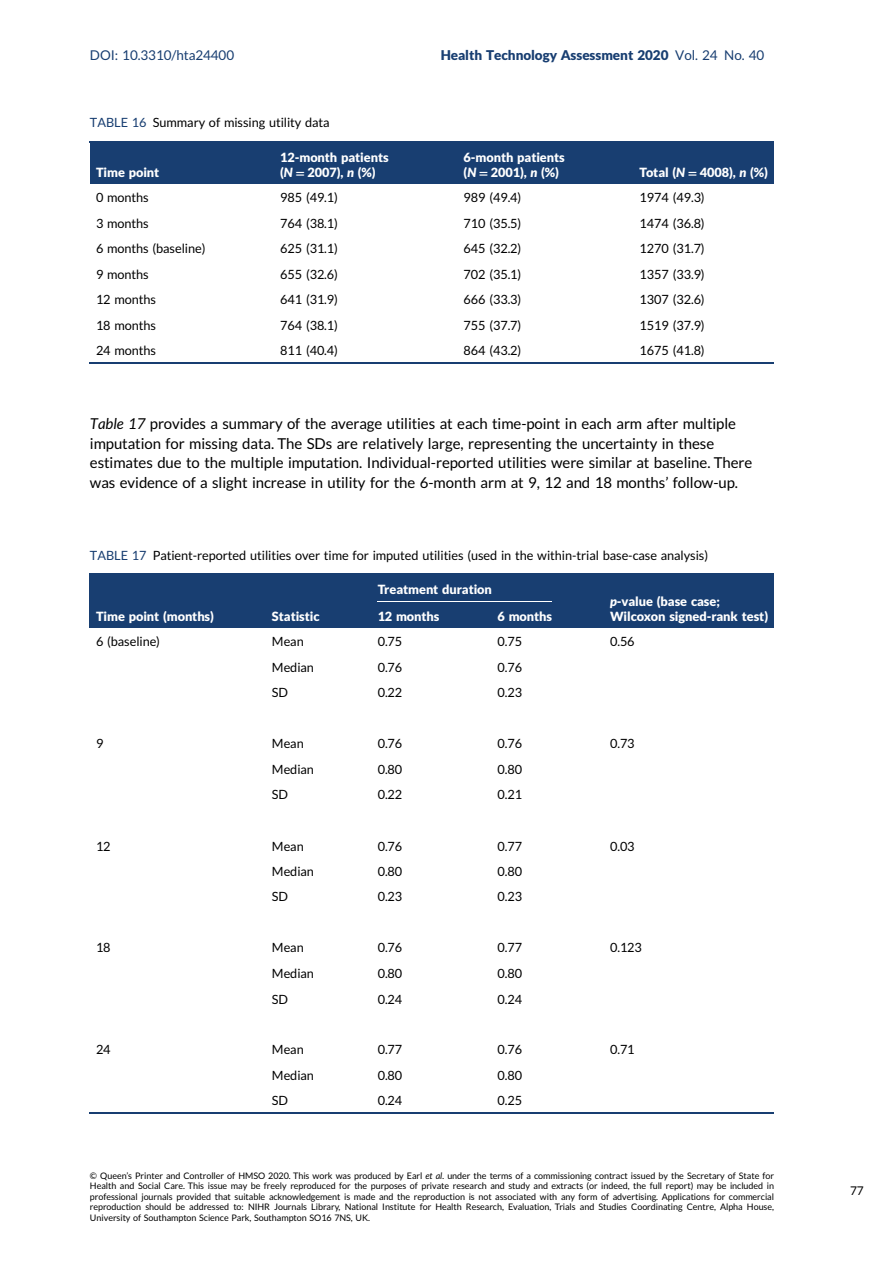
<style>
.page{position:relative;width:893px;height:1263px;background:#fff}
.page>*{position:absolute;margin:0;border:0;box-sizing:border-box;transform-origin:0 0}
.t1{font:15px/19.5px "Adv T Ta 9 c 1 b 374";color:#000}
.t2{font:13.5px "Adv T Tfac 587 ca.B";color:#183e71}
.t3{font:13.5px "Adv T Ta 9 c 1 b 374";color:#183e71}
.t4{font:12.75px "Adv T Ta 9 c 1 b 374";color:#000}
.t5{font:12.75px/15px "Adv T Tfac 587 ca.B";color:#fff}
.t6{font:12px "Adv T Ta 9 c 1 b 374";color:#000}
.t7{font:9px/10.5px "Adv T Ta 9 c 1 b 374";color:#000;text-align:justify}
.s1{font-family:"Adv T Ta 9 c 1 b 374"}
.s2{color:#183e71}
.s3{font-family:"Adv T Tdc 76 ebec.BI"}
.s4{font-family:"Adv TT8 b 40 f 9 c 2.B"}
.s5{font-family:"Adv T Teb 5 f 0 e 55.I"}
.s6{font-style:inherit}
</style>
<div class="page">
<div style="left:90px;top:142px;width:190px;height:42px;background:#183e71"></div>
<div style="left:205px;top:142px;width:259px;height:42px;background:#183e71"></div>
<div style="left:389px;top:142px;width:251px;height:42px;background:#183e71"></div>
<div style="left:565px;top:142px;width:209px;height:42px;background:#183e71"></div>
<hr style="left:90px;top:141px;width:684px;height:1px;background:#183e71">
<hr style="left:90px;top:362px;width:684px;height:2px;background:#183e71">
<div style="left:90px;top:574px;width:182px;height:54px;background:#183e71"></div>
<div style="left:214px;top:574px;width:164px;height:54px;background:#183e71"></div>
<div style="left:320px;top:574px;width:290px;height:27px;background:#183e71"></div>
<div style="left:552px;top:574px;width:222px;height:54px;background:#183e71"></div>
<div style="left:320px;top:601px;width:177px;height:27px;background:#183e71"></div>
<div style="left:439px;top:601px;width:171px;height:27px;background:#183e71"></div>
<hr style="left:90px;top:573px;width:684px;height:1px;background:#183e71">
<hr style="left:90px;top:1112px;width:684px;height:2px;background:#183e71">
<hr style="left:378px;top:601px;width:174px;height:1px;background:#fff">
<h2 class="t3" style="left:90px;top:50px;width:146px">DOI: 10.3310/hta24400</h2>
<h2 class="t2" style="left:441px;top:50px;width:325px">Health Technology Assessment 2020 <span class="s1">Vol. 24 No. 40</span></h2>
<h3 class="t4" style="left:90px;top:118px;width:241px"><span class="s2">TABLE 16</span> Summary of missing utility data</h3>
<h3 class="t5" style="left:96px;top:166px;width:65px">Time point</h3>
<h3 class="t5" style="left:280px;top:151px;width:110px">12-month patients (<span class="s3">N</span> <span class="s4">=</span> 2007), <span class="s3">n</span> (%)</h3>
<h3 class="t5" style="left:464px;top:151px;width:103px">6-month patients (<span class="s3">N</span> <span class="s4">=</span> 2001), <span class="s3">n</span> (%)</h3>
<h3 class="t5" style="left:640px;top:166px;width:130px">Total (<span class="s3">N</span> <span class="s4">=</span> 4008), <span class="s3">n</span> (%)</h3>
<h3 class="t4" style="left:96px;top:193px;width:54px">0 months</h3>
<h3 class="t4" style="left:280px;top:193px;width:59px">985 (49.1)</h3>
<h3 class="t4" style="left:464px;top:193px;width:59px">989 (49.4)</h3>
<h3 class="t4" style="left:640px;top:193px;width:67px">1974 (49.3)</h3>
<h3 class="t4" style="left:96px;top:219px;width:54px">3 months</h3>
<h3 class="t4" style="left:280px;top:219px;width:59px">764 (38.1)</h3>
<h3 class="t4" style="left:464px;top:219px;width:59px">710 (35.5)</h3>
<h3 class="t4" style="left:640px;top:219px;width:67px">1474 (36.8)</h3>
<h3 class="t4" style="left:96px;top:244px;width:111px">6 months (baseline)</h3>
<h3 class="t4" style="left:280px;top:244px;width:59px">625 (31.1)</h3>
<h3 class="t4" style="left:464px;top:244px;width:59px">645 (32.2)</h3>
<h3 class="t4" style="left:640px;top:244px;width:67px">1270 (31.7)</h3>
<h3 class="t4" style="left:96px;top:269px;width:54px">9 months</h3>
<h3 class="t4" style="left:280px;top:269px;width:59px">655 (32.6)</h3>
<h3 class="t4" style="left:464px;top:269px;width:59px">702 (35.1)</h3>
<h3 class="t4" style="left:640px;top:269px;width:67px">1357 (33.9)</h3>
<h3 class="t4" style="left:96px;top:295px;width:61px">12 months</h3>
<h3 class="t4" style="left:280px;top:295px;width:59px">641 (31.9)</h3>
<h3 class="t4" style="left:464px;top:295px;width:59px">666 (33.3)</h3>
<h3 class="t4" style="left:640px;top:295px;width:67px">1307 (32.6)</h3>
<h3 class="t4" style="left:96px;top:320px;width:61px">18 months</h3>
<h3 class="t4" style="left:280px;top:320px;width:59px">764 (38.1)</h3>
<h3 class="t4" style="left:464px;top:320px;width:59px">755 (37.7)</h3>
<h3 class="t4" style="left:640px;top:320px;width:67px">1519 (37.9)</h3>
<h3 class="t4" style="left:96px;top:346px;width:61px">24 months</h3>
<h3 class="t4" style="left:280px;top:346px;width:59px">811 (40.4)</h3>
<h3 class="t4" style="left:464px;top:346px;width:59px">864 (43.2)</h3>
<h3 class="t4" style="left:640px;top:346px;width:67px">1675 (41.8)</h3>
<p class="t1" style="left:90px;top:415px;width:664px"><span class="s5">Table 17</span> provides a summary of the average utilities at each time-point in each arm after multiple imputation for missing data. The SDs are relatively large, representing the uncertainty in these estimates due to the multiple imputation. Individual-reported utilities were similar at baseline. There was evidence of a slight increase in utility for the 6-month arm at 9, 12 and 18 months<span class="s6">’</span> follow-up.</p>
<h3 class="t4" style="left:90px;top:550px;width:620px"><span class="s2">TABLE 17</span> Patient-reported utilities over time for imputed utilities (used in the within-trial base-case analysis)</h3>
<h3 class="t5" style="left:96px;top:610px;width:119px">Time point (months)</h3>
<h3 class="t5" style="left:272px;top:610px;width:49px">Statistic</h3>
<h3 class="t5" style="left:378px;top:583px;width:116px">Treatment duration</h3>
<h3 class="t5" style="left:610px;top:595px;width:111px"><span class="s3">p</span>-value (base case;</h3>
<h3 class="t5" style="left:378px;top:610px;width:63px">12 months</h3>
<h3 class="t5" style="left:497px;top:610px;width:56px">6 months</h3>
<h3 class="t5" style="left:610px;top:610px;width:159px">Wilcoxon signed-rank test)</h3>
<h3 class="t4" style="left:96px;top:637px;width:65px">6 (baseline)</h3>
<h3 class="t4" style="left:272px;top:637px;width:33px">Mean</h3>
<h3 class="t4" style="left:378px;top:637px;width:26px">0.75</h3>
<h3 class="t4" style="left:497px;top:637px;width:26px">0.75</h3>
<h3 class="t4" style="left:610px;top:637px;width:26px">0.56</h3>
<h3 class="t4" style="left:272px;top:663px;width:43px">Median</h3>
<h3 class="t4" style="left:378px;top:663px;width:26px">0.76</h3>
<h3 class="t4" style="left:497px;top:663px;width:26px">0.76</h3>
<h3 class="t4" style="left:272px;top:688px;width:18px">SD</h3>
<h3 class="t4" style="left:378px;top:688px;width:26px">0.22</h3>
<h3 class="t4" style="left:497px;top:688px;width:26px">0.23</h3>
<h3 class="t4" style="left:96px;top:739px;width:9px">9</h3>
<h3 class="t4" style="left:272px;top:739px;width:33px">Mean</h3>
<h3 class="t4" style="left:378px;top:739px;width:26px">0.76</h3>
<h3 class="t4" style="left:497px;top:739px;width:26px">0.76</h3>
<h3 class="t4" style="left:610px;top:739px;width:26px">0.73</h3>
<h3 class="t4" style="left:272px;top:764px;width:43px">Median</h3>
<h3 class="t4" style="left:378px;top:764px;width:26px">0.80</h3>
<h3 class="t4" style="left:497px;top:764px;width:26px">0.80</h3>
<h3 class="t4" style="left:272px;top:790px;width:18px">SD</h3>
<h3 class="t4" style="left:378px;top:790px;width:26px">0.22</h3>
<h3 class="t4" style="left:497px;top:790px;width:26px">0.21</h3>
<h3 class="t4" style="left:96px;top:841px;width:16px">12</h3>
<h3 class="t4" style="left:272px;top:841px;width:33px">Mean</h3>
<h3 class="t4" style="left:378px;top:841px;width:26px">0.76</h3>
<h3 class="t4" style="left:497px;top:841px;width:26px">0.77</h3>
<h3 class="t4" style="left:610px;top:841px;width:26px">0.03</h3>
<h3 class="t4" style="left:272px;top:866px;width:43px">Median</h3>
<h3 class="t4" style="left:378px;top:866px;width:26px">0.80</h3>
<h3 class="t4" style="left:497px;top:866px;width:26px">0.80</h3>
<h3 class="t4" style="left:272px;top:892px;width:18px">SD</h3>
<h3 class="t4" style="left:378px;top:892px;width:26px">0.23</h3>
<h3 class="t4" style="left:497px;top:892px;width:26px">0.23</h3>
<h3 class="t4" style="left:96px;top:943px;width:16px">18</h3>
<h3 class="t4" style="left:272px;top:943px;width:33px">Mean</h3>
<h3 class="t4" style="left:378px;top:943px;width:26px">0.76</h3>
<h3 class="t4" style="left:497px;top:943px;width:26px">0.77</h3>
<h3 class="t4" style="left:610px;top:943px;width:33px">0.123</h3>
<h3 class="t4" style="left:272px;top:968px;width:43px">Median</h3>
<h3 class="t4" style="left:378px;top:968px;width:26px">0.80</h3>
<h3 class="t4" style="left:497px;top:968px;width:26px">0.80</h3>
<h3 class="t4" style="left:272px;top:994px;width:18px">SD</h3>
<h3 class="t4" style="left:378px;top:994px;width:26px">0.24</h3>
<h3 class="t4" style="left:497px;top:994px;width:26px">0.24</h3>
<h3 class="t4" style="left:96px;top:1045px;width:16px">24</h3>
<h3 class="t4" style="left:272px;top:1045px;width:33px">Mean</h3>
<h3 class="t4" style="left:378px;top:1045px;width:26px">0.77</h3>
<h3 class="t4" style="left:497px;top:1045px;width:26px">0.76</h3>
<h3 class="t4" style="left:610px;top:1045px;width:26px">0.71</h3>
<h3 class="t4" style="left:272px;top:1070px;width:43px">Median</h3>
<h3 class="t4" style="left:378px;top:1070px;width:26px">0.80</h3>
<h3 class="t4" style="left:497px;top:1070px;width:26px">0.80</h3>
<h3 class="t4" style="left:272px;top:1096px;width:18px">SD</h3>
<h3 class="t4" style="left:378px;top:1096px;width:26px">0.24</h3>
<h3 class="t4" style="left:497px;top:1096px;width:26px">0.25</h3>
<p class="t7" style="left:90px;top:1171px;width:686px">© Queen<span class="s6">’</span>s Printer and Controller of HMSO 2020. This work was produced by Earl <span class="s5">et al.</span> under the terms of a commissioning contract issued by the Secretary of State for Health and Social Care. This issue may be freely reproduced for the purposes of private research and study and extracts (or indeed, the full report) may be included in professional journals provided that suitable acknowledgement is made and the reproduction is not associated with any form of advertising. Applications for commercial reproduction should be addressed to: NIHR Journals Library, National Institute for Health Research, Evaluation, Trials and Studies Coordinating Centre, Alpha House, University of Southampton Science Park, Southampton SO16 7NS, UK.</p>
<h3 class="t6" style="left:850px;top:1186px;width:15px">77</h3>
</div>
